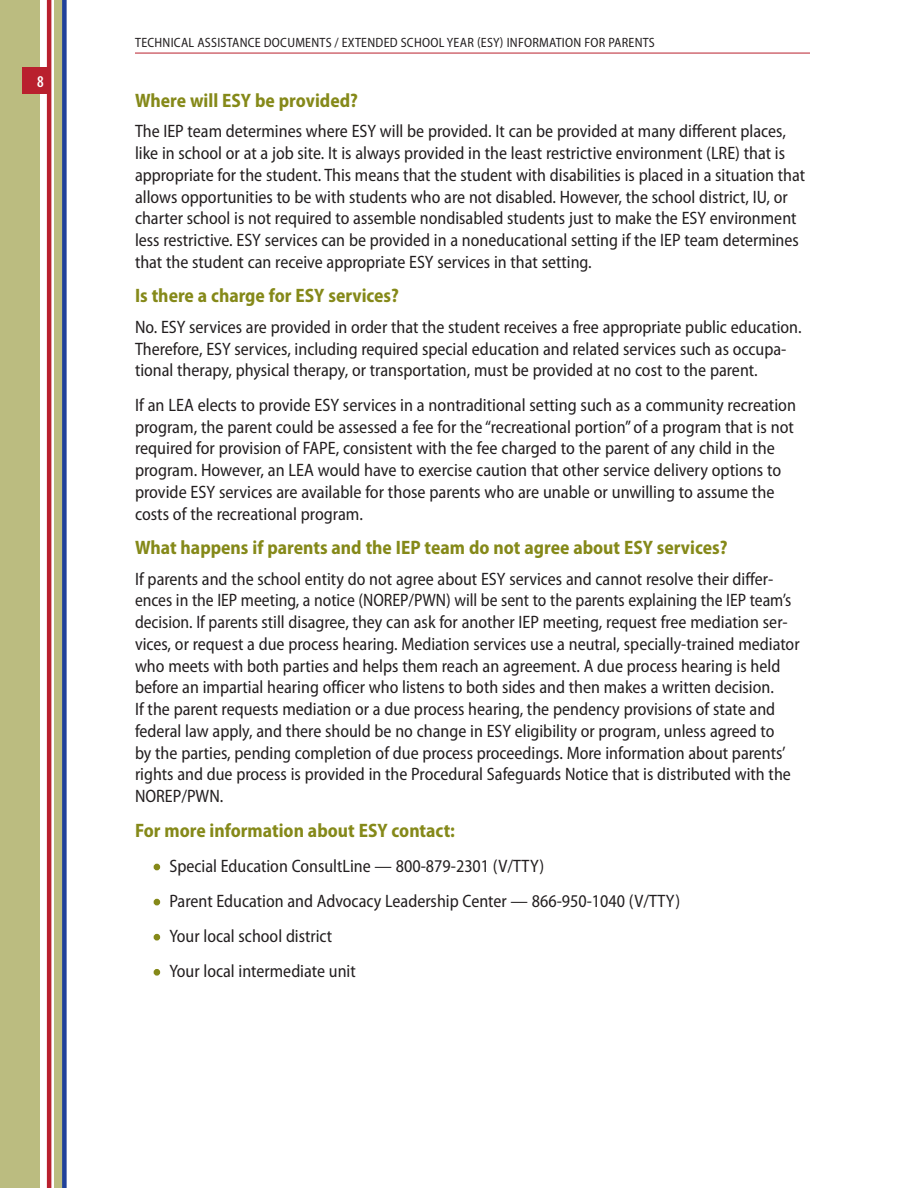
<style>
.page{position:relative;width:918px;height:1188px;background:#fff}
.page>*{position:absolute;margin:0;border:0;box-sizing:border-box;transform-origin:0 0}
.Level_3_Headings{font:700 semi-condensed 19.5px "Myriad Pro";color:#858919}
.Text{font:semi-condensed 18px/21.8px "Myriad Pro";color:#231f20}
.Level_1_Bullet{font:semi-condensed 18px "Myriad Pro";color:#231f20}
.t1{font:600 condensed 16.5px "Myriad Pro";color:#fff}
.t2{font:semi-condensed 13.5px "Myriad Pro";letter-spacing:.02em;color:#231f20}
.s1{color:#858919}
</style>
<div class="page">
<svg style="left:0;top:0;width:67px;height:1188px;background:#aeb183"></svg>
<svg style="left:40px;top:0;width:14px;height:1188px"></svg>
<div style="left:22px;top:68px;width:27px;height:26px;background:#b9202e"></div>
<hr style="left:47px;top:0;width:4px;height:1188px;background:#b9202e">
<hr style="left:135px;top:53px;width:675px;height:1px;background:#b9202e">
<svg style="left:154px;top:864px;width:6px;height:6px"></svg>
<svg style="left:154px;top:899px;width:6px;height:6px"></svg>
<div style="left:154px;top:934px;width:6px;height:7px;border:3px solid #858919;border-radius:50%"></div>
<div style="left:154px;top:969px;width:6px;height:7px;border:3px solid #858919;border-radius:50%"></div>
<p class="t1" style="left:37px;top:73px;width:8px">8</p>
<p class="t2" style="left:135px;top:35px;width:521px">TECHNICAL ASSISTANCE DOCUMENTS / EXTENDED SCHOOL YEAR (ESY) INFORMATION FOR PARENTS</p>
<h3 class="Level_3_Headings" style="left:135px;top:90px;width:224px">Where will ESY be provided?</h3>
<p class="Text" style="left:135px;top:121px;width:672px">The IEP team determines where ESY will be provided. It can be provided at many different places, like in school or at a job site. It is always provided in the least restrictive environment (LRE) that is appropriate for the student. This means that the student with disabilities is placed in a situation that allows opportunities to be with students who are not disabled. However, the school district, IU, or charter school is not required to assemble nondisabled students just to make the ESY environment less restrictive. ESY services can be provided in a noneducational setting if the IEP team determines that the student can receive appropriate ESY services in that setting.</p>
<h3 class="Level_3_Headings" style="left:135px;top:285px;width:265px">Is there a charge for ESY services?</h3>
<p class="Text" style="left:135px;top:316px;width:668px">No. ESY services are provided in order that the student receives a free appropriate public education.<br>Therefore, ESY services, including required special education and related services such as occupa&shy;tional therapy, physical therapy, or transportation, must be provided at no cost to the parent.</p>
<p class="Text" style="left:135px;top:394px;width:663px">If an LEA elects to provide ESY services in a nontraditional setting such as a community recreation program, the parent could be assessed a fee for the “recreational portion” of a program that is not required for provision of FAPE, consistent with the fee charged to the parent of any child in the program. However, an LEA would have to exercise caution that other service delivery options to provide ESY services are available for those parents who are unable or unwilling to assume the costs of the recreational program.</p>
<h3 class="Level_3_Headings" style="left:135px;top:537px;width:594px">What happens if parents and the IEP team do not agree about ESY services?</h3>
<p class="Text" style="left:135px;top:568px;width:666px">If parents and the school entity do not agree about ESY services and cannot resolve their differ&shy;ences in the IEP meeting, a notice (NOREP/PWN) will be sent to the parents explaining the IEP team’s decision. If parents still disagree, they can ask for another IEP meeting, request free mediation ser&shy;vices, or request a due process hearing. Mediation services use a neutral, specially-trained mediator who meets with both parties and helps them reach an agreement. A due process hearing is held before an impartial hearing officer who listens to both sides and then makes a written decision.<br>If the parent requests mediation or a due process hearing, the pendency provisions of state and federal law apply, and there should be no change in ESY eligibility or program, unless agreed to<br>by the parties, pending completion of due process proceedings. More information about parents’ rights and due process is provided in the Procedural Safeguards Notice that is distributed with the NOREP/PWN.</p>
<h3 class="Level_3_Headings" style="left:135px;top:819px;width:322px">For more information about ESY contact:</h3>
<p class="Level_1_Bullet" style="left:154px;top:856px;width:391px"><span class="s1">•</span> Special Education ConsultLine — 800-879-2301 (V/TTY)</p>
<p class="Level_1_Bullet" style="left:154px;top:891px;width:527px"><span class="s1">•</span> Parent Education and Advocacy Leadership Center — 866-950-1040 (V/TTY)</p>
<p class="Level_1_Bullet" style="left:154px;top:926px;width:179px"><span class="s1">•</span> Your local school district</p>
<p class="Level_1_Bullet" style="left:154px;top:961px;width:203px"><span class="s1">•</span> Your local intermediate unit</p>
</div>
